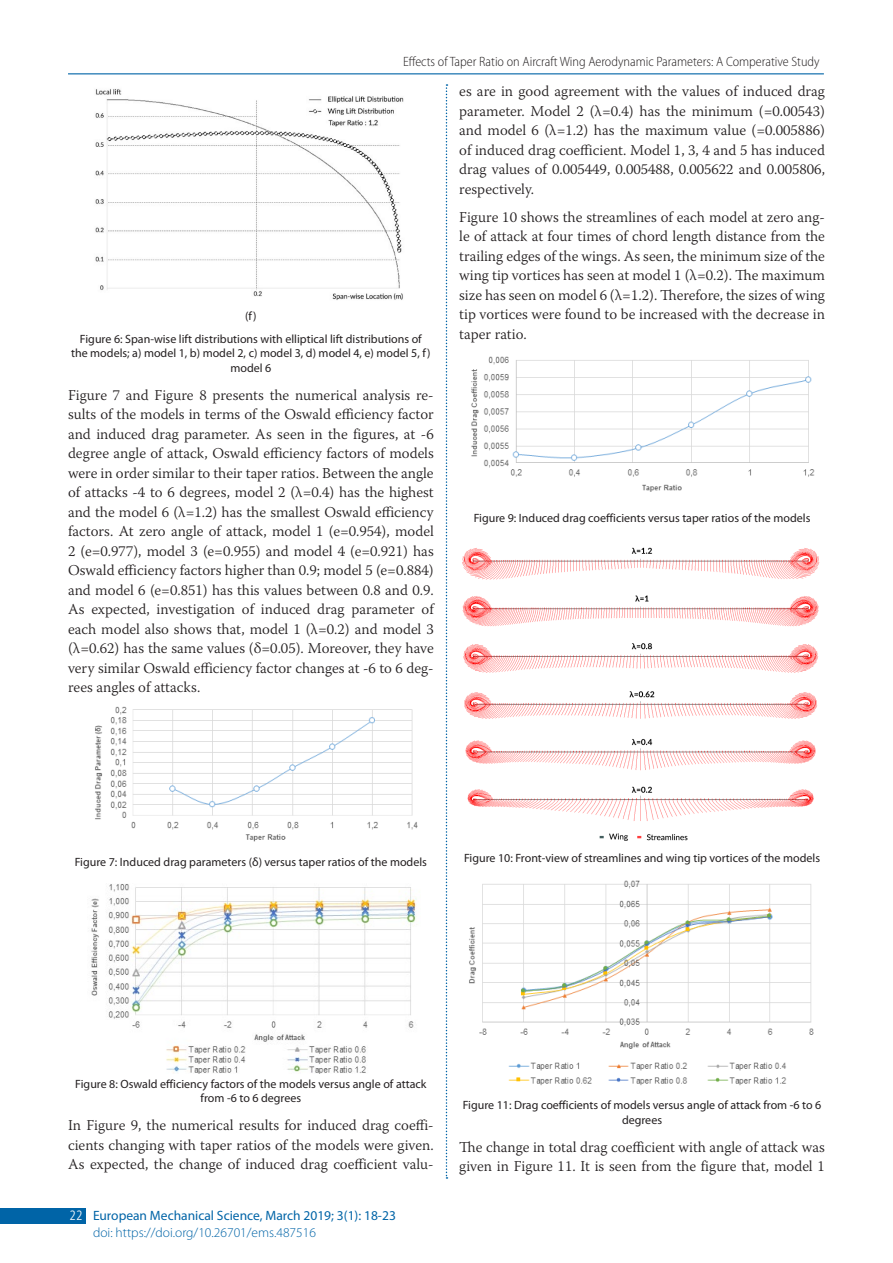
<style>
.page{position:relative;width:893px;height:1263px;background:#fff}
.page>*{position:absolute;margin:0;border:0;box-sizing:border-box;transform-origin:0 0}
.Metin{font:300 15px/19.5px "Warnock Pro";color:#231f20;text-align:justify}
.t1{font:13.5px/16.2px "Myriad Pro";color:#0064a7}
.t2{font:300 semi-condensed 13.5px "Myriad Pro";color:#231f20}
.ResimYaz{font:12px/14.4px "Myriad Pro";color:#231f20;text-align:center}
.s1{font-family:"Frutiger LT Std";font-weight:300;font-stretch:condensed;color:#fff}
.s2{font-weight:300}
</style>
<div class="page">
<div style="left:1px;top:1208px;width:85px;height:15px;background:#0064a7"></div>
<hr style="left:68px;top:73px;width:756px;height:1px;background:#0064a7">
<svg style="left:446px;top:84px;width:1px;height:1095px"></svg>
<img style="left:95px;top:89px;width:309px;height:211px">
<img style="left:95px;top:706px;width:323px;height:136px">
<img style="left:91px;top:884px;width:325px;height:189px">
<img style="left:471px;top:356px;width:344px;height:136px">
<img style="left:462px;top:547px;width:358px;height:294px">
<img style="left:469px;top:880px;width:345px;height:206px">
<p class="t2" style="left:403px;top:54px;width:418px">Effects of Taper Ratio on Aircraft Wing Aerodynamic Parameters: A Comperative Study</p>
<p class="ResimYaz" style="left:245px;top:309px;width:13px">(f)</p>
<p class="ResimYaz" style="left:71px;top:331px;width:361px">Figure 6: Span-wise lift distributions with elliptical lift distributions of the models; a) model 1, b) model 2, c) model 3, d) model 4, e) model 5, f) model 6</p>
<p class="Metin" style="left:68px;top:385px;width:367px">Figure 7 and Figure 8 presents the numerical analysis re&shy;sults of the models in terms of the Oswald efficiency factor and induced drag parameter. As seen in the figures, at -6 degree angle of attack, Oswald efficiency factors of models were in order similar to their taper ratios. Between the angle of attacks -4 to 6 degrees, model 2 (λ=0.4) has the highest and the model 6 (λ=1.2) has the smallest Oswald efficiency factors. At zero angle of attack, model 1 (e=0.954), model 2 (e=0.977), model 3 (e=0.955) and model 4 (e=0.921) has Oswald efficiency factors higher than 0.9; model 5 (e=0.884) and model 6 (e=0.851) has this values between 0.8 and 0.9.<br>As expected, investigation of induced drag parameter of each model also shows that, model 1 (λ=0.2) and model 3 (λ=0.62) has the same values (δ=0.05). Moreover, they have very similar Oswald efficiency factor changes at -6 to 6 deg&shy;rees angles of attacks.</p>
<p class="Metin" style="left:459px;top:81px;width:367px">es are in good agreement with the values of induced drag parameter. Model 2 (λ=0.4) has the minimum (=0.00543) and model 6 (λ=1.2) has the maximum value (=0.005886) of induced drag coefficient. Model 1, 3, 4 and 5 has induced drag values of 0.005449, 0.005488, 0.005622 and 0.005806, respectively.</p>
<p class="Metin" style="left:459px;top:207px;width:367px">Figure 10 shows the streamlines of each model at zero ang&shy;le of attack at four times of chord length distance from the trailing edges of the wings. As seen, the minimum size of the wing tip vortices has seen at model 1 (λ=0.2). The maximum size has seen on model 6 (λ=1.2). Therefore, the sizes of wing tip vortices were found to be increased with the decrease in taper ratio.</p>
<p class="ResimYaz" style="left:474px;top:510px;width:338px">Figure 9: Induced drag coefficients versus taper ratios of the models</p>
<p class="ResimYaz" style="left:75px;top:855px;width:354px">Figure 7: Induced drag parameters (δ) versus taper ratios of the models</p>
<p class="ResimYaz" style="left:464px;top:851px;width:358px">Figure 10: Front-view of streamlines and wing tip vortices of the models</p>
<p class="ResimYaz" style="left:75px;top:1076px;width:353px">Figure 8: Oswald efficiency factors of the models versus angle of attack from -6 to 6 degrees</p>
<p class="Metin" style="left:68px;top:1115px;width:367px">In Figure 9, the numerical results for induced drag coeffi&shy;cients changing with taper ratios of the models were given.<br>As expected, the change of induced drag coefficient valu-</p>
<p class="t1" style="left:93px;top:1207px;width:304px;text-indent:-23px"><span class="s1">22</span> European Mechanical Science, March 2019; 3(1): 18-23 <span class="s2">doi: https://doi.org/10.26701/ems.487516</span></p>
<p class="ResimYaz" style="left:463px;top:1098px;width:360px">Figure 11: Drag coefficients of models versus angle of attack from -6 to 6 degrees</p>
<p class="Metin" style="left:459px;top:1137px;width:367px">The change in total drag coefficient with angle of attack was given in Figure 11. It is seen from the figure that, model 1</p>
</div>
